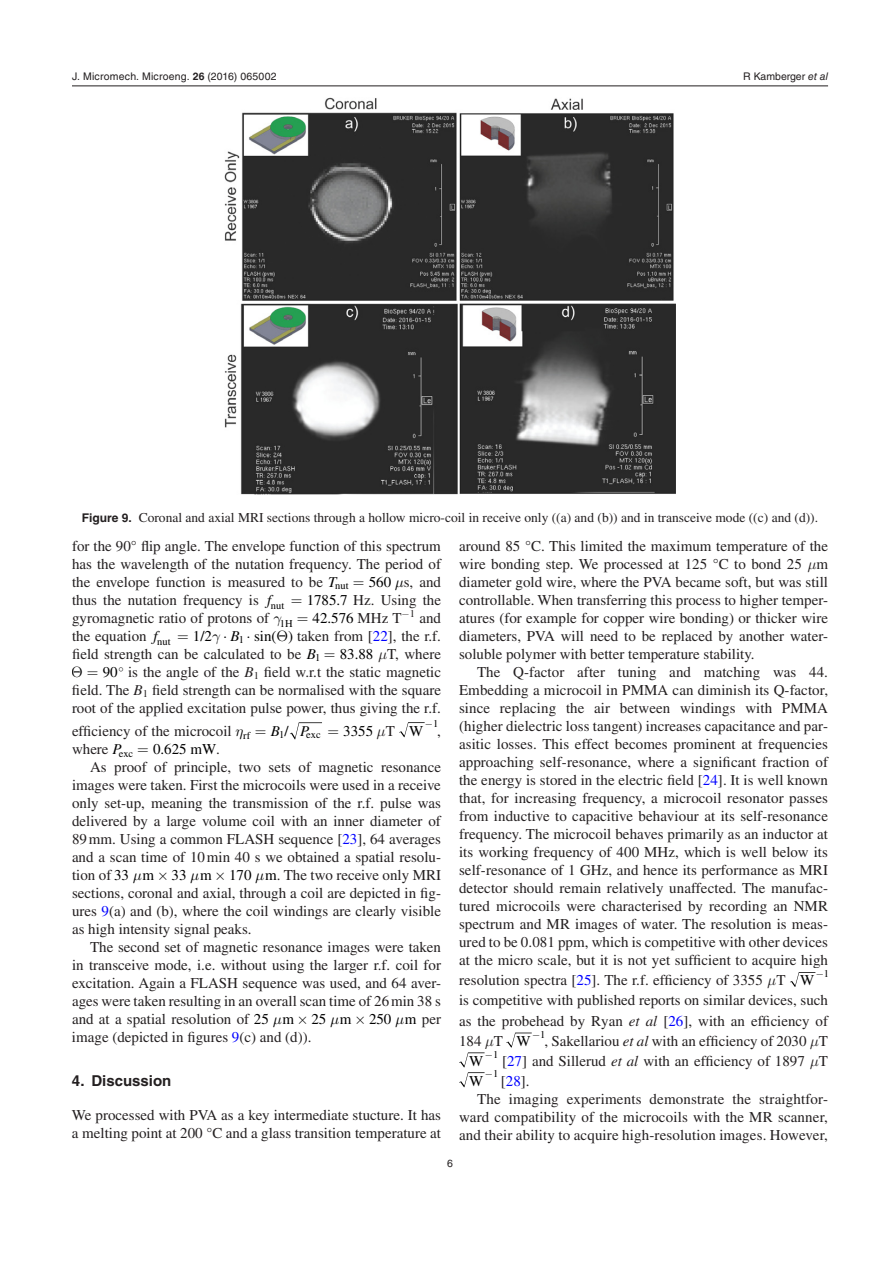
<style>
.page{position:relative;width:893px;height:1263px;background:#fff}
.page>*{position:absolute;margin:0;border:0;box-sizing:border-box;transform-origin:0 0}
.t1{font:15px/18px "Times LT Std";color:#231f20;text-align:justify}
.t2{font:15px "Times LT Std";color:#000}
.t3{font:700 15px "Helvetica LT Std";color:#231f20}
.t4{font:italic 15px "Times LT Std";color:#000}
.t5{font:15px "STIX General";color:#000}
.t6{font:13.5px "Times LT Std";color:#231f20}
.t7{font:10.5px "Helvetica LT Std";letter-spacing:.02em;color:#231f20}
.t8{font:10.5px "Times LT Std";color:#000}
.t9{font:10.5px "Helvetica LT Std";color:#231f20}
.s1{font-family:"Helvetica";font-weight:700}
.s2{font-family:"Helvetica"}
.s3{font-style:italic}
.s4{font-family:"Helvetica LT Std";font-weight:700;font-size:12px}
.s5{font-family:"STIX General"}
.s6{font-style:italic;color:#000}
.s7{color:#000}
.s8{font-family:"STIX General";color:#000}
.s9{color:#00f}
.s10{font-family:"STIX General";font-style:normal}
.s11{color:#231f20}
</style>
<div class="page">
<hr style="left:72px;top:86px;width:756px;height:1px;background:#231f20">
<svg style="left:290px;top:722px;width:32px;height:17px"></svg>
<svg style="left:399px;top:722px;width:26px;height:15px"></svg>
<svg style="left:790px;top:972px;width:25px;height:15px"></svg>
<svg style="left:506px;top:1032px;width:26px;height:15px"></svg>
<img style="left:224px;top:97px;width:452px;height:397px">
<svg style="left:459px;top:1052px;width:26px;height:35px"></svg>
<p class="t7" style="left:72px;top:70px;width:206px">J. Micromech. Microeng. <span class="s1">26</span> (<span class="s2">2016</span>) 065002</p>
<p class="t9" style="left:743px;top:70px;width:86px">R Kamberger <span class="s3">et al</span></p>
<p class="t6" style="left:82px;top:510px;width:738px"><span class="s4">Figure 9.</span> Coronal and axial MRI sections through a hollow micro-coil in receive only ((a) and (b)) and in transceive mode ((c) and (d)).</p>
<p class="t1" style="left:72px;top:537px;width:370px">for the 90<span class="s5">°</span> flip angle. The envelope function of this spectrum has the wavelength of the nutation frequency. The period of the envelope function is measured to be <span class="s6">T</span><sub>nut</sub></p>
<p class="t1" style="left:369px;top:573px;width:74px"><span class="s7">560</span> s, and</p>
<p class="t1" style="left:72px;top:591px;width:201px">thus the nutation frequency is <span class="s6">f</span></p>
<p class="t1" style="left:307px;top:591px;width:136px"><span class="s7">1785.7</span> Hz. Using the</p>
<p class="t8" style="left:271px;top:599px;width:15px">nut</p>
<p class="t1" style="left:72px;top:609px;width:199px">gyromagnetic ratio of protons of</p>
<p class="t1" style="left:313px;top:609px;width:130px"><span class="s7">42.576</span> MHz T−<sup>1</sup> and</p>
<p class="t8" style="left:280px;top:618px;width:14px">1H</p>
<p class="t1" style="left:72px;top:627px;width:87px">the equation <span class="s6">f</span></p>
<p class="t4" style="left:223px;top:628px;width:18px">B⋅</p>
<p class="t1" style="left:247px;top:627px;width:196px"><span class="s7">⋅ sin</span> <span class="s8">)</span> taken from [<span class="s9">22</span>], the r.f.</p>
<p class="t2" style="left:193px;top:627px;width:21px">1 2<span class="s5">/</span></p>
<p class="t5" style="left:271px;top:626px;width:6px">(</p>
<p class="t8" style="left:157px;top:635px;width:15px">nut</p>
<p class="t8" style="left:239px;top:634px;width:7px">1</p>
<p class="t1" style="left:72px;top:645px;width:250px">field strength can be calculated to be <span class="s6">B</span><sub>1</sub></p>
<p class="t1" style="left:72px;top:645px;width:371px;text-align:right"><span class="s7">83.88</span> T, where<br><span class="s7">90</span> is the angle of the <span class="s3">B</span><sub>1</sub> field w.r.t the static magnetic field. The <span class="s3">B</span><sub>1</sub> field strength can be normalised with the square root of the applied excitation pulse power, thus giving the r.f.</p>
<p class="t1" style="left:72px;top:721px;width:161px">efficiency of the microcoil</p>
<p class="t4" style="left:271px;top:722px;width:19px">B <span class="s10">/</span></p>
<p class="t4" style="left:300px;top:722px;width:11px">P</p>
<p class="t2" style="left:343px;top:722px;width:31px">3355</p>
<p class="t8" style="left:425px;top:718px;width:15px">−1</p>
<p class="t8" style="left:243px;top:730px;width:9px">rf</p>
<p class="t8" style="left:279px;top:728px;width:7px">1</p>
<p class="t8" style="left:306px;top:728px;width:16px">exc</p>
<p class="t1" style="left:386px;top:721px;width:11px">T</p>
<p class="t2" style="left:409px;top:722px;width:16px">W</p>
<p class="t1" style="left:437px;top:721px;width:5px">,</p>
<p class="t1" style="left:72px;top:740px;width:63px">where <span class="s6">P</span><sub>exc</sub></p>
<p class="t2" style="left:153px;top:741px;width:68px">0.625 mW<span class="s11">.</span></p>
<p class="t1" style="left:90px;top:758px;width:353px">As proof of principle, two sets of magnetic resonance</p>
<p class="t1" style="left:72px;top:776px;width:370px">images were taken. First the microcoils were used in a receive</p>
<p class="t1" style="left:72px;top:794px;width:370px">only set-up, meaning the transmission of the r.f. pulse was</p>
<p class="t1" style="left:72px;top:812px;width:370px">delivered by a large volume coil with an inner diameter of</p>
<p class="t1" style="left:72px;top:830px;width:371px">89mm. Using a common FLASH sequence [<span class="s9">23</span>], 64 averages</p>
<p class="t1" style="left:72px;top:848px;width:371px">and a scan time of 10min 40 s we obtained a spatial resolu-</p>
<p class="t1" style="left:72px;top:866px;width:84px">tion of <span class="s7">33 m</span></p>
<p class="t1" style="left:72px;top:866px;width:371px;text-indent:100px"><span class="s7">33 m 170 m</span>. The two receive only MRI sections, coronal and axial, through a coil are depicted in fig&shy;ures <span class="s9">9</span>(a) and (b), where the coil windings are clearly visible as high intensity signal peaks.</p>
<p class="t1" style="left:72px;top:938px;width:371px;text-indent:18px">The second set of magnetic resonance images were taken in transceive mode, i.e. without using the larger r.f. coil for excitation. Again a FLASH sequence was used, and 64 aver&shy;ages were taken resulting in an overall scan time of 26min 38 s and at a spatial resolution of <span class="s7">25 m</span></p>
<p class="t1" style="left:72px;top:1010px;width:371px;text-indent:239px"><span class="s7">25 m 250 m</span> per image (depicted in figures <span class="s9">9</span>(c) and (d)).</p>
<p class="t3" style="left:72px;top:1071px;width:101px">4. Discussion</p>
<p class="t1" style="left:72px;top:1106px;width:371px">We processed with PVA as a key intermediate stucture. It has a melting point at 200 <span class="s5">°</span>C and a glass transition temperature at</p>
<p class="t1" style="left:459px;top:537px;width:371px">around 85 <span class="s5">°</span>C. This limited the maximum temperature of the wire bonding step. We processed at 125 <span class="s5">°</span>C to bond 25 m diameter gold wire, where the PVA became soft, but was still controllable. When transferring this process to higher temper&shy;atures (for example for copper wire bonding) or thicker wire diameters, PVA will need to be replaced by another water&shy;soluble polymer with better temperature stability.</p>
<p class="t1" style="left:459px;top:663px;width:371px;text-indent:18px">The Q-factor after tuning and matching was 44.<br>Embedding a microcoil in PMMA can diminish its Q-factor, since replacing the air between windings with PMMA (higher dielectric loss tangent) increases capacitance and par&shy;asitic losses. This effect becomes prominent at frequencies approaching self-resonance, where a significant fraction of the energy is stored in the electric field [<span class="s9">24</span>]. It is well known that, for increasing frequency, a microcoil resonator passes from inductive to capacitive behaviour at its self-resonance frequency. The microcoil behaves primarily as an inductor at its working frequency of 400 MHz, which is well below its self-resonance of 1 GHz, and hence its performance as MRI detector should remain relatively unaffected. The manufac&shy;tured microcoils were characterised by recording an NMR spectrum and MR images of water. The resolution is meas&shy;ured to be 0.081 ppm, which is competitive with other devices at the micro scale, but it is not yet sufficient to acquire high</p>
<p class="t1" style="left:459px;top:971px;width:328px">resolution spectra [<span class="s9">25</span>]. The r.f. efficiency of 3355 T</p>
<p class="t8" style="left:816px;top:968px;width:15px">−1</p>
<p class="t2" style="left:800px;top:972px;width:16px">W</p>
<p class="t1" style="left:459px;top:990px;width:371px;line-height:20.2px">is competitive with published reports on similar devices, such as the probehead by Ryan <span class="s3">et al</span> [<span class="s9">26</span>], with an efficiency of 184 T</p>
<p class="t8" style="left:532px;top:1028px;width:15px">−1</p>
<p class="t2" style="left:516px;top:1032px;width:16px">W</p>
<p class="t1" style="left:544px;top:1032px;width:285px">, Sakellariou <span class="s3">et al</span> with an efficiency of 2030 T</p>
<p class="t8" style="left:485px;top:1048px;width:15px">−1</p>
<p class="t2" style="left:469px;top:1052px;width:16px">W</p>
<p class="t1" style="left:502px;top:1051px;width:327px">[<span class="s9">27</span>] and Sillerud <span class="s3">et al</span> with an efficiency of 1897 T</p>
<p class="t8" style="left:485px;top:1068px;width:15px">−1</p>
<p class="t2" style="left:469px;top:1072px;width:16px">W</p>
<p class="t1" style="left:501px;top:1071px;width:30px">[<span class="s9">28</span>].</p>
<p class="t1" style="left:477px;top:1089px;width:352px">The imaging experiments demonstrate the straightfor-</p>
<p class="t1" style="left:459px;top:1107px;width:370px">ward compatibility of the microcoils with the MR scanner,</p>
<p class="t1" style="left:459px;top:1125px;width:371px">and their ability to acquire high-resolution images. However,</p>
<p class="t7" style="left:447px;top:1157px;width:7px">6</p>
</div>
